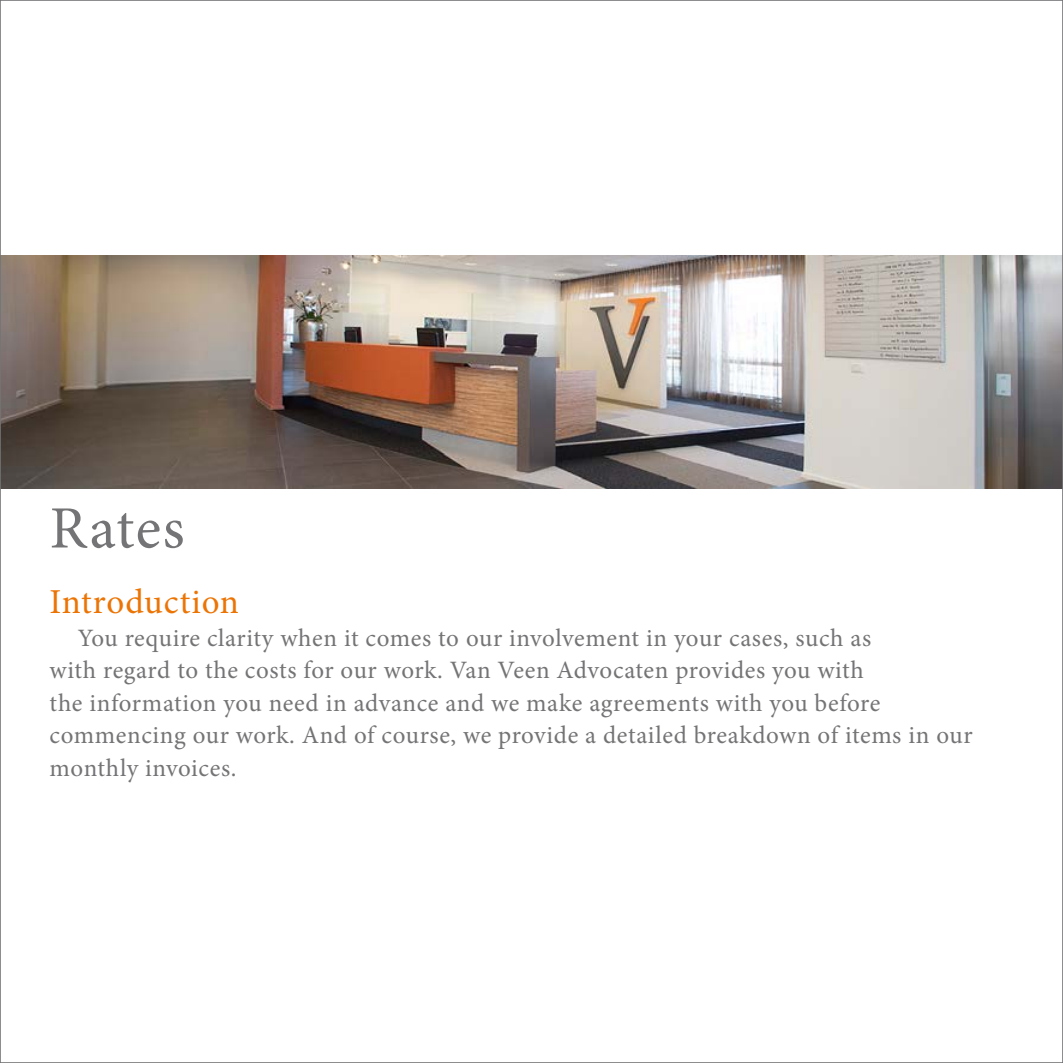
<style>
.page{position:relative;width:1063px;height:1063px;background:#fff}
.page>*{position:absolute;margin:0;border:0;box-sizing:border-box;transform-origin:0 0}
.t1{font:60px "Minion Pro";letter-spacing:.02em;color:#747476}
.t2{font:35px "Minion Pro";letter-spacing:.025em;color:#ec7404}
.t3{font:25px/32.5px "Minion Pro";letter-spacing:.02em;color:#747476}
</style>
<div class="page">
<img style="left:2px;top:255px;width:1059px;height:233px">
<h1 class="t1" style="left:50px;top:488px;width:136px">Rates</h1>
<h2 class="t2" style="left:50px;top:579px;width:191px">Introduction</h2>
<p class="t3" style="left:50px;top:622px;width:925px;text-indent:28px">You require clarity when it comes to our involvement in your cases, such as<br>with regard to the costs for our work. Van Veen Advocaten provides you with<br>the information you need in advance and we make agreements with you before commencing our work. And of course, we provide a detailed breakdown of items in our monthly invoices.</p>
</div>
